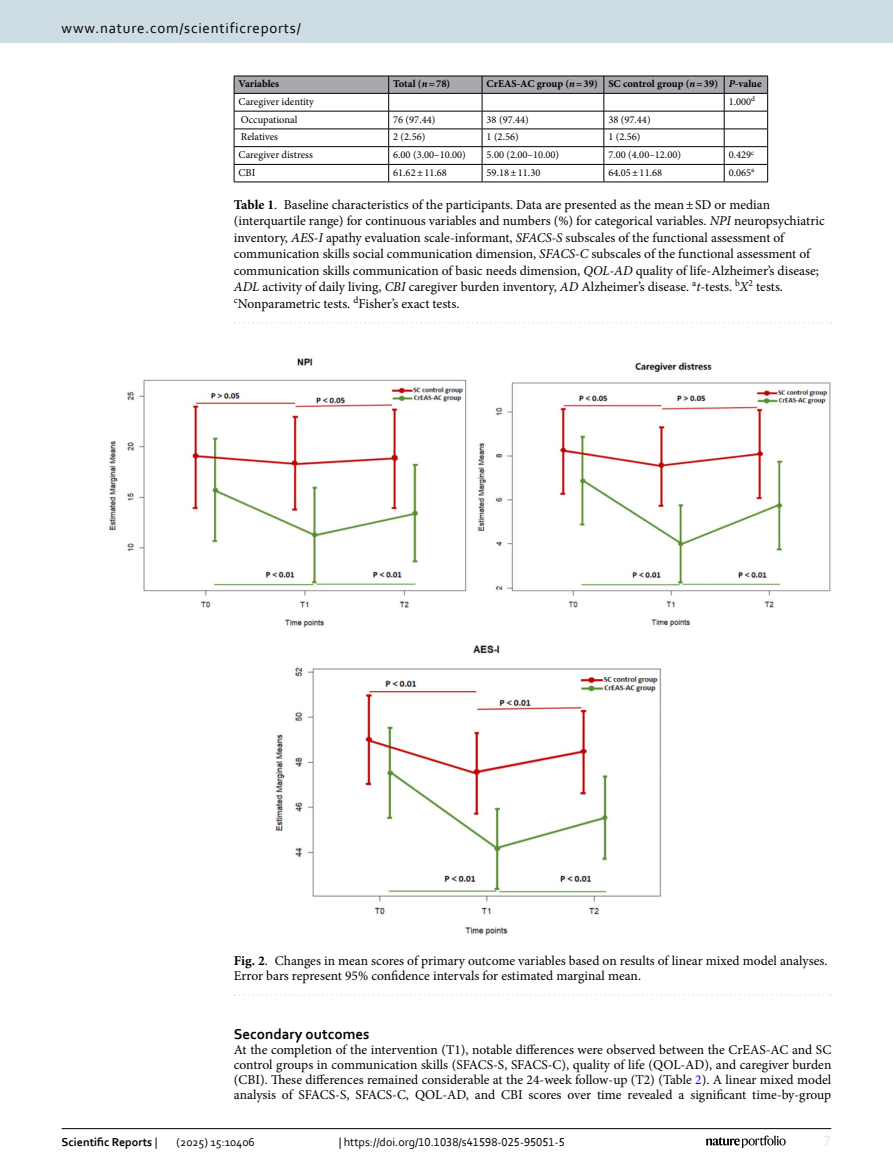
<style>
.page{position:relative;width:893px;height:1174px;background:#fff}
.page>*{position:absolute;margin:0;border:0;box-sizing:border-box;transform-origin:0 0}
.t1{font:15px "Corbel";letter-spacing:.05em;color:#000}
.Head_2{font:700 15px "Corbel";color:#000}
.t2{font:15px "Corbel";color:#d9e4eb}
.Table_Caption{font:13.5px/16.5px "Minion Pro";color:#000}
.Body_Text{font:13.5px/15px "Minion Pro";color:#000;text-align:justify}
.Figure_Caption{font:13.5px/15px "Minion Pro";color:#000}
.t3{font:12px "Corbel";color:#000}
.t4{font:700 12px "Corbel";color:#000}
.Table_Body{font:10.5px "Minion Pro";color:#000}
.Table_Head{font:700 10.5px "Minion Pro";letter-spacing:-.005em;color:#000}
.s1{font-style:italic}
.s2{font-weight:700}
.s3{color:#00f}
.s4{font-weight:400}
</style>
<div class="page">
<img style="left:108px;top:357px;width:723px;height:579px">
<svg style="left:235px;top:994px;width:597px;height:1px"></svg>
<hr style="left:389px;top:182px;width:93px;height:1px;background:#000">
<hr style="left:482px;top:182px;width:122px;height:1px;background:#000">
<hr style="left:604px;top:182px;width:120px;height:1px;background:#000">
<svg style="left:234px;top:76px;width:534px;height:106px"></svg>
<hr style="left:724px;top:182px;width:44px;height:1px;background:#000">
<hr style="left:234px;top:182px;width:155px;height:1px;background:#000">
<hr style="left:234px;top:111px;width:155px;height:1px;background:#000">
<hr style="left:389px;top:111px;width:93px;height:1px;background:#000">
<hr style="left:482px;top:111px;width:122px;height:1px;background:#000">
<hr style="left:604px;top:111px;width:120px;height:1px;background:#000">
<hr style="left:724px;top:111px;width:44px;height:1px;background:#000">
<svg style="left:235px;top:322px;width:597px;height:1px"></svg>
<hr style="left:62px;top:1128px;width:769px;height:1px;background:#000">
<svg style="left:706px;top:1135px;width:80px;height:12px"></svg>
<div style="left:0;top:0;width:893px;height:43px;background:#cedde4"></div>
<p class="t1" style="left:62px;top:18px;width:241px">www.nature.com/scientificreports/</p>
<p class="Table_Head" style="left:239px;top:77px;width:42px">Variables</p>
<p class="Table_Head" style="left:393px;top:77px;width:59px">Total (<span class="s1">n</span>=78)</p>
<p class="Table_Head" style="left:487px;top:77px;width:113px">CrEAS-AC group (<span class="s1">n</span>=39)</p>
<p class="Table_Head" style="left:608px;top:77px;width:111px">SC control group (<span class="s1">n</span>=39)</p>
<p class="Table_Head" style="left:729px;top:77px;width:34px"><span class="s1">P</span>-value</p>
<p class="Table_Body" style="left:239px;top:95px;width:77px">Caregiver identity</p>
<p class="Table_Body" style="left:729px;top:95px;width:28px">1.000<sup>d</sup></p>
<p class="Table_Body" style="left:241px;top:112px;width:58px">Occupational</p>
<p class="Table_Body" style="left:393px;top:112px;width:44px">76 (97.44)</p>
<p class="Table_Body" style="left:487px;top:112px;width:44px">38 (97.44)</p>
<p class="Table_Body" style="left:608px;top:112px;width:44px">38 (97.44)</p>
<p class="Table_Body" style="left:241px;top:130px;width:39px">Relatives</p>
<p class="Table_Body" style="left:393px;top:130px;width:34px">2 (2.56)</p>
<p class="Table_Body" style="left:487px;top:130px;width:34px">1 (2.56)</p>
<p class="Table_Body" style="left:608px;top:130px;width:34px">1 (2.56)</p>
<p class="Table_Body" style="left:239px;top:148px;width:76px">Caregiver distress</p>
<p class="Table_Body" style="left:393px;top:148px;width:74px">6.00 (3.00–10.00)</p>
<p class="Table_Body" style="left:487px;top:148px;width:74px">5.00 (2.00–10.00)</p>
<p class="Table_Body" style="left:608px;top:148px;width:74px">7.00 (4.00–12.00)</p>
<p class="Table_Body" style="left:729px;top:148px;width:27px">0.429<sup>c</sup></p>
<p class="Table_Body" style="left:239px;top:165px;width:18px">CBI</p>
<p class="Table_Body" style="left:393px;top:165px;width:55px">61.62±11.68</p>
<p class="Table_Body" style="left:487px;top:165px;width:55px">59.18±11.30</p>
<p class="Table_Body" style="left:608px;top:165px;width:55px">64.05±11.68</p>
<p class="Table_Body" style="left:729px;top:165px;width:27px">0.065<sup>a</sup></p>
<p class="Table_Caption" style="left:234px;top:196px;width:592px"><span class="s2">Table 1</span>. Baseline characteristics of the participants. Data are presented as the mean±SD or median (interquartile range) for continuous variables and numbers (%) for categorical variables. <span class="s1">NPI</span> neuropsychiatric inventory, <span class="s1">AES-I</span> apathy evaluation scale-informant, <span class="s1">SFACS-S</span> subscales of the functional assessment of communication skills social communication dimension, <span class="s1">SFACS-C</span> subscales of the functional assessment of communication skills communication of basic needs dimension, <span class="s1">QOL-AD</span> quality of life-Alzheimer’s disease; <span class="s1">ADL</span> activity of daily living, <span class="s1">CBI</span> caregiver burden inventory, <span class="s1">AD</span> Alzheimer’s disease. <sup>a</sup><span class="s1">t</span>-tests. <sup>b</sup><span class="s1">X</span><sup>2</sup> tests. <sup>c</sup>Nonparametric tests. <sup>d</sup>Fisher’s exact tests.</p>
<p class="Figure_Caption" style="left:234px;top:953px;width:595px"><span class="s2">Fig. 2</span>. Changes in mean scores of primary outcome variables based on results of linear mixed model analyses.<br>Error bars represent 95% confidence intervals for estimated marginal mean.</p>
<p class="Head_2" style="left:234px;top:1024px;width:137px">Secondary outcomes</p>
<p class="Body_Text" style="left:234px;top:1042px;width:599px">At the completion of the intervention (T1), notable differences were observed between the CrEAS-AC and SC control groups in communication skills (SFACS-S, SFACS-C), quality of life (QOL-AD), and caregiver burden (CBI). These differences remained considerable at the 24-week follow-up (T2) (Table <span class="s3">2</span>). A linear mixed model analysis of SFACS-S, SFACS-C, QOL-AD, and CBI scores over time revealed a significant time-by-group</p>
<p class="t4" style="left:62px;top:1134px;width:97px">Scientific Reports <span class="s4">|</span></p>
<p class="t3" style="left:177px;top:1134px;width:80px">(2025) 15:10406</p>
<p class="t3" style="left:339px;top:1134px;width:228px">| https://doi.org/10.1038/s41598-025-95051-5</p>
<p class="t2" style="left:824px;top:1132px;width:9px">7</p>
</div>
